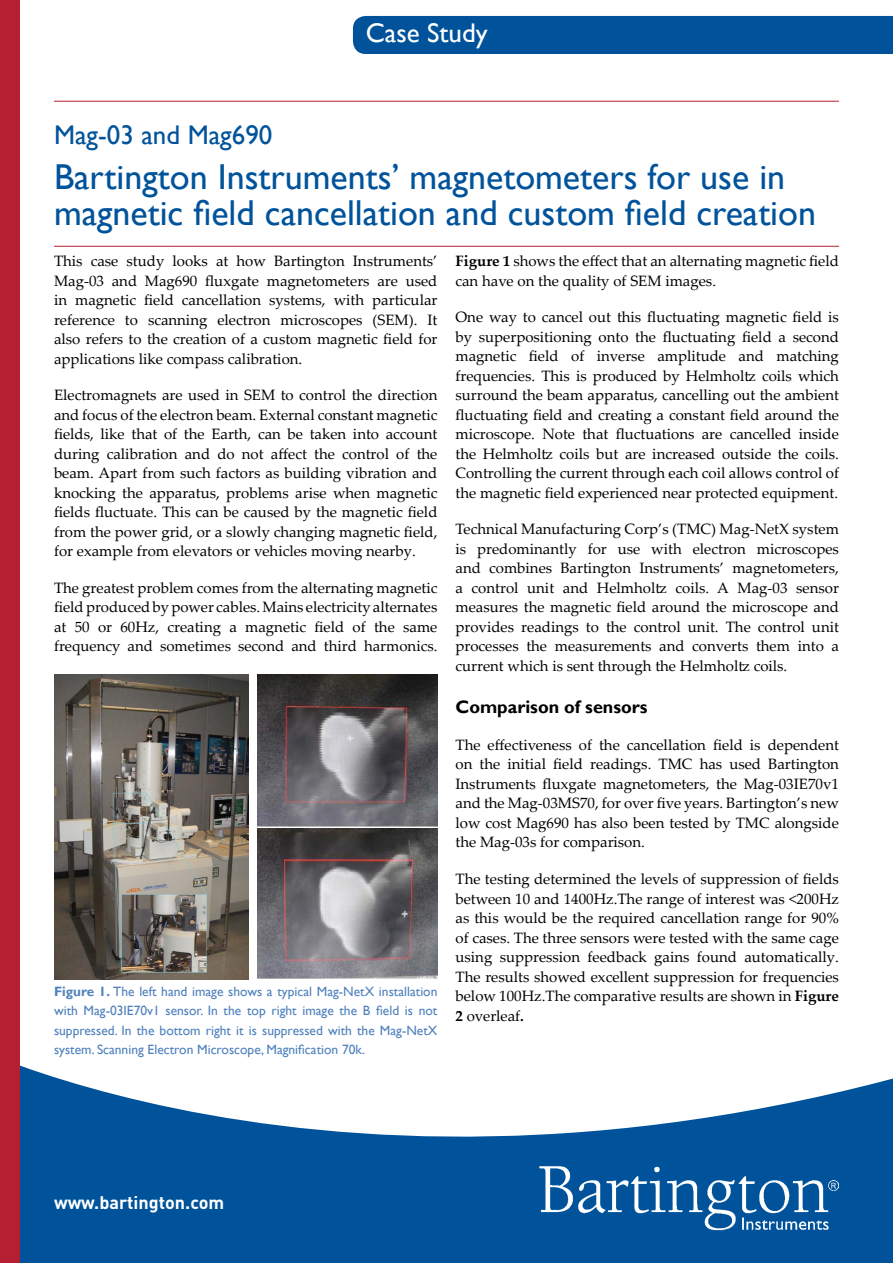
<style>
.page{position:relative;width:893px;height:1263px;background:#fff}
.page>*{position:absolute;margin:0;border:0;box-sizing:border-box;transform-origin:0 0}
.t1{font:36px/36px "Gill Sans";color:#00539b}
.t2{font:27px "Gill Sans";color:#00539b}
.t3{font:27px "Gill Sans";color:#fff}
.t4{font:700 18px "Gill Sans";color:#000}
.t5{font:700 18px "DINOT";color:#fff}
.t6{font:15px/19.5px "Palatino Linotype";color:#000;text-align:justify}
.t7{font:13.5px/19.5px "Gill Sans";color:#4f81bd;text-align:justify}
.s1{font-weight:700}
</style>
<div class="page">
<svg style="left:19px;top:946px;width:874px;height:317px"></svg>
<div style="left:0;top:0;width:19px;height:1263px;background:#b51f32"></div>
<img style="left:539px;top:1163px;width:300px;height:68px">
<hr style="left:54px;top:101px;width:785px;height:1px;background:#b51f32">
<hr style="left:54px;top:246px;width:785px;height:1px;background:#b51f32">
<img style="left:54px;top:674px;width:195px;height:305px">
<img style="left:257px;top:674px;width:180px;height:152px">
<img style="left:257px;top:828px;width:180px;height:151px">
<div style="left:353px;top:16px;width:540px;height:38px;background:#00539b"></div>
<h2 class="t3" style="left:366px;top:17px;width:123px">Case Study</h2>
<h2 class="t2" style="left:54px;top:119px;width:220px">Mag-03 and Mag690</h2>
<h1 class="t1" style="left:54px;top:159px;width:764px">Bartington Instruments’ magnetometers for use in magnetic field cancellation and custom field creation</h1>
<p class="t6" style="left:54px;top:251px;width:385px">This case study looks at how Bartington Instruments’ Mag‑03 and Mag690 fluxgate magnetometers are used in magnetic field cancellation systems, with particular reference to scanning electron microscopes (SEM). It also refers to the creation of a custom magnetic field for applications like compass calibration.</p>
<p class="t6" style="left:54px;top:385px;width:385px">Electromagnets are used in SEM to control the direction and focus of the electron beam. External constant magnetic fields, like that of the Earth, can be taken into account during calibration and do not affect the control of the beam. Apart from such factors as building vibration and knocking the apparatus, problems arise when magnetic fields fluctuate. This can be caused by the magnetic field from the power grid, or a slowly changing magnetic field, for example from elevators or vehicles moving nearby.</p>
<p class="t6" style="left:54px;top:577px;width:385px">The greatest problem comes from the alternating magnetic field produced by power cables. Mains electricity alternates at 50 or 60Hz, creating a magnetic field of the same frequency and sometimes second and third harmonics.</p>
<p class="t6" style="left:455px;top:251px;width:385px"><span class="s1">Figure 1</span> shows the effect that an alternating magnetic field can have on the quality of SEM images.</p>
<p class="t6" style="left:455px;top:307px;width:385px">One way to cancel out this fluctuating magnetic field is by superpositioning onto the fluctuating field a second magnetic field of inverse amplitude and matching frequencies. This is produced by Helmholtz coils which surround the beam apparatus, cancelling out the ambient fluctuating field and creating a constant field around the microscope. Note that fluctuations are cancelled inside the Helmholtz coils but are increased outside the coils.<br>Controlling the current through each coil allows control of the magnetic field experienced near protected equipment.</p>
<p class="t6" style="left:455px;top:519px;width:385px">Technical Manufacturing Corp’s (TMC) Mag-NetX system is predominantly for use with electron microscopes and combines Bartington Instruments’ magnetometers, a control unit and Helmholtz coils. A Mag-03 sensor measures the magnetic field around the microscope and provides readings to the control unit. The control unit processes the measurements and converts them into a current which is sent through the Helmholtz coils.</p>
<p class="t4" style="left:455px;top:696px;width:194px">Comparison of sensors</p>
<p class="t6" style="left:455px;top:734px;width:385px">The effectiveness of the cancellation field is dependent on the initial field readings. TMC has used Bartington Instruments fluxgate magnetometers, the Mag-03IE70v1 and the Mag‑03MS70, for over five years. Bartington’s new low cost Mag690 has also been tested by TMC alongside the Mag-03s for comparison.</p>
<p class="t6" style="left:455px;top:868px;width:385px">The testing determined the levels of suppression of fields between 10 and 1400Hz.The range of interest was &lt;200Hz as this would be the required cancellation range for 90% of cases. The three sensors were tested with the same cage using suppression feedback gains found automatically.<br>The results showed excellent suppression for frequencies below 100Hz.The comparative results are shown in <span class="s1">Figure 2</span> overleaf<span class="s1">.</span></p>
<p class="t7" style="left:54px;top:982px;width:385px"><span class="s1">Figure 1.</span> The left hand image shows a typical Mag-NetX installation with Mag-03IE70v1 sensor. In the top right image the B field is not suppressed. In the bottom right it is suppressed with the Mag-NetX system. Scanning Electron Microscope, Magnification 70k.</p>
<p class="t5" style="left:54px;top:1190px;width:172px">www.bartington.com</p>
</div>
